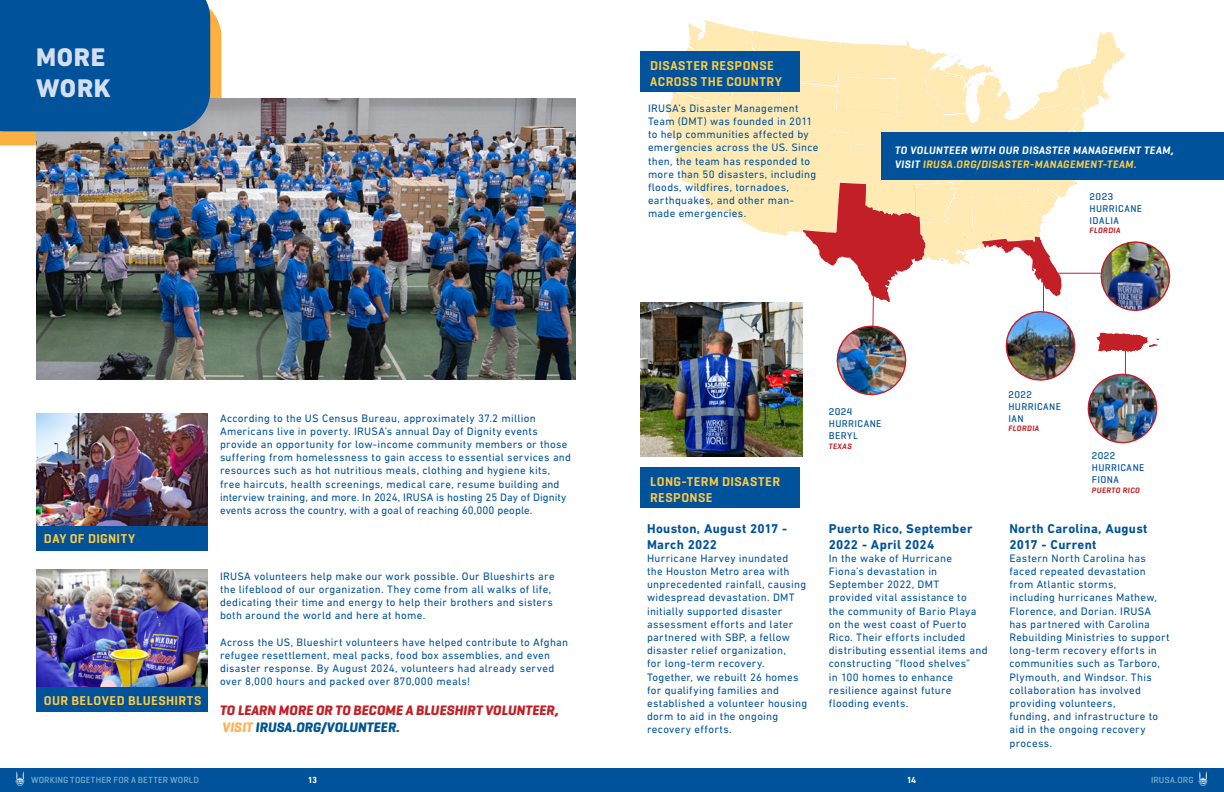
<style>
.page{position:relative;width:1224px;height:792px;background:#fff}
.page>*{position:absolute;margin:0;border:0;box-sizing:border-box;transform-origin:0 0}
.t1{font:800 26px/31.2px "DIN Next LT Pro";letter-spacing:.025em;color:#d4def1}
.t2{font:italic 700 14px/16.8px "Geogrotesque";color:#c22026}
.t3{font:700 13px/15.6px "DIN Next LT Pro";letter-spacing:.025em;color:#00529b}
.t4{font:600 13px/15.6px "Geogrotesque";letter-spacing:.035em;color:#ffca40}
.t5{font:11px/13.2px "DIN Next LT Pro";letter-spacing:.025em;color:#00529b}
.t6{font:italic 600 11px/13.2px "Geogrotesque";letter-spacing:.03em;color:#fff}
.t7{font:500 10px/12px "Geogrotesque";letter-spacing:.045em;color:#00529b}
.t8{font:500 9px "Geogrotesque";letter-spacing:.02em;color:#81b4d1}
.t9{font:700 9px "DIN Next LT Pro";color:#fff}
.t10{font:italic 600 8px "Geogrotesque";letter-spacing:.045em;color:#c22026}
.s1{color:#ffb250}
.s2{color:#005593}
.s3{color:#ffca40}
</style>
<div class="page">
<img style="left:36px;top:99px;width:540px;height:280px">
<svg style="left:0;top:0;width:221px;height:145px;background:#1c5e98"></svg>
<div style="left:0;top:768px;width:1224px;height:24px;background:#00529b"></div>
<svg style="left:16px;top:771px;width:8px;height:15px"></svg>
<svg style="left:1199px;top:771px;width:8px;height:15px"></svg>
<img style="left:36px;top:413px;width:172px;height:113px">
<img style="left:640px;top:302px;width:163px;height:154px">
<img style="left:36px;top:570px;width:172px;height:117px">
<div style="left:36px;top:526px;width:172px;height:25px;background:#00529b"></div>
<div style="left:36px;top:687px;width:172px;height:24px;background:#00529b"></div>
<img style="left:667px;top:20px;width:507px;height:427px">
<div style="left:640px;top:51px;width:160px;height:41px;background:#00529b"></div>
<div style="left:881px;top:133px;width:343px;height:47px;background:#00529b"></div>
<div style="left:640px;top:467px;width:160px;height:41px;background:#00529b"></div>
<h1 class="t1" style="left:36px;top:41px;width:77px">MORE<br>WORK</h1>
<p class="t4" style="left:44px;top:531px;width:93px">DAY OF DIGNITY</p>
<p class="t4" style="left:44px;top:692px;width:159px">OUR BELOVED BLUESHIRTS</p>
<p class="t5" style="left:220px;top:411px;width:353px">According to the US Census Bureau, approximately 37.2 million Americans live in poverty. IRUSA’s annual Day of Dignity events provide an opportunity for low-income community members or those suffering from homelessness to gain access to essential services and resources such as hot nutritious meals, clothing and hygiene kits, free haircuts, health screenings, medical care, resume building and interview training, and more. In 2024, IRUSA is hosting 25 Day of Dignity events across the country, with a goal of reaching 60,000 people.</p>
<p class="t5" style="left:220px;top:569px;width:336px">IRUSA volunteers help make our work possible. Our Blueshirts are the lifeblood of our organization. They come from all walks of life, dedicating their time and energy to help their brothers and sisters both around the world and here at home.</p>
<p class="t5" style="left:220px;top:635px;width:350px">Across the US, Blueshirt volunteers have helped contribute to Afghan refugee resettlement, meal packs, food box assemblies, and even disaster response. By August 2024, volunteers had already served over 8,000 hours and packed over 870,000 meals!</p>
<p class="t2" style="left:220px;top:702px;width:340px">TO LEARN MORE OR TO BECOME A BLUESHIRT VOLUNTEER,<br><span class="s1">VISIT</span> <span class="s2">IRUSA.ORG/VOLUNTEER.</span></p>
<p class="t4" style="left:650px;top:58px;width:133px">DISASTER RESPONSE<br>ACROSS THE COUNTRY</p>
<p class="t5" style="left:648px;top:101px;width:172px">IRUSA’s Disaster Management<br>Team (DMT) was founded in 2011 to help communities affected by emergencies across the US. Since then, the team has responded to more than 50 disasters, including floods, wildfires, tornadoes, earthquakes, and other man&shy;made emergencies.</p>
<p class="t6" style="left:895px;top:144px;width:280px">TO VOLUNTEER WITH OUR DISASTER MANAGEMENT TEAM,<br>VISIT <span class="s3">IRUSA.ORG/DISASTER-MANAGEMENT-TEAM.</span></p>
<p class="t7" style="left:1090px;top:190px;width:54px">2023<br>HURRICANE<br>IDALIA</p>
<p class="t10" style="left:1090px;top:225px;width:32px">FLORDIA</p>
<p class="t4" style="left:650px;top:474px;width:131px">LONG-TERM DISASTER<br>RESPONSE</p>
<p class="t3" style="left:647px;top:521px;width:142px">Houston, August 2017 -<br>March 2022</p>
<p class="t5" style="left:647px;top:551px;width:162px">Hurricane Harvey inundated<br>the Houston Metro area with unprecedented rainfall, causing widespread devastation. DMT initially supported disaster assessment efforts and later partnered with SBP, a fellow disaster relief organization,<br>for long-term recovery.<br>Together, we rebuilt 26 homes for qualifying families and established a volunteer housing dorm to aid in the ongoing recovery efforts.</p>
<p class="t7" style="left:829px;top:405px;width:54px">2024<br>HURRICANE<br>BERYL</p>
<p class="t10" style="left:829px;top:441px;width:25px">TEXAS</p>
<p class="t3" style="left:829px;top:521px;width:145px">Puerto Rico, September<br>2022 - April 2024</p>
<p class="t5" style="left:829px;top:551px;width:160px">In the wake of Hurricane<br>Fiona’s devastation in<br>September 2022, DMT<br>provided vital assistance to<br>the community of Bario Playa on the west coast of Puerto<br>Rico. Their efforts included distributing essential items and constructing “flood shelves”<br>in 100 homes to enhance resilience against future flooding events.</p>
<p class="t7" style="left:1008px;top:388px;width:54px">2022<br>HURRICANE<br>IAN</p>
<p class="t10" style="left:1008px;top:424px;width:32px">FLORDIA</p>
<p class="t7" style="left:1092px;top:450px;width:54px">2022<br>HURRICANE<br>FIONA</p>
<p class="t10" style="left:1092px;top:485px;width:50px">PUERTO RICO</p>
<p class="t3" style="left:1009px;top:521px;width:140px">North Carolina, August<br>2017 - Current</p>
<p class="t5" style="left:1009px;top:551px;width:162px">Eastern North Carolina has faced repeated devastation from Atlantic storms,<br>including hurricanes Mathew,<br>Florence, and Dorian. IRUSA has partnered with Carolina<br>Rebuilding Ministries to support long-term recovery efforts in communities such as Tarboro,<br>Plymouth, and Windsor. This collaboration has involved providing volunteers,<br>funding, and infrastructure to aid in the ongoing recovery process.</p>
<p class="t9" style="left:308px;top:774px;width:11px">13</p>
<p class="t9" style="left:907px;top:774px;width:11px">14</p>
<p class="t8" style="left:31px;top:774px;width:169px">WORKING TOGETHER FOR A BETTER WORLD</p>
<p class="t8" style="left:1151px;top:774px;width:44px">IRUSA.ORG</p>
</div>
